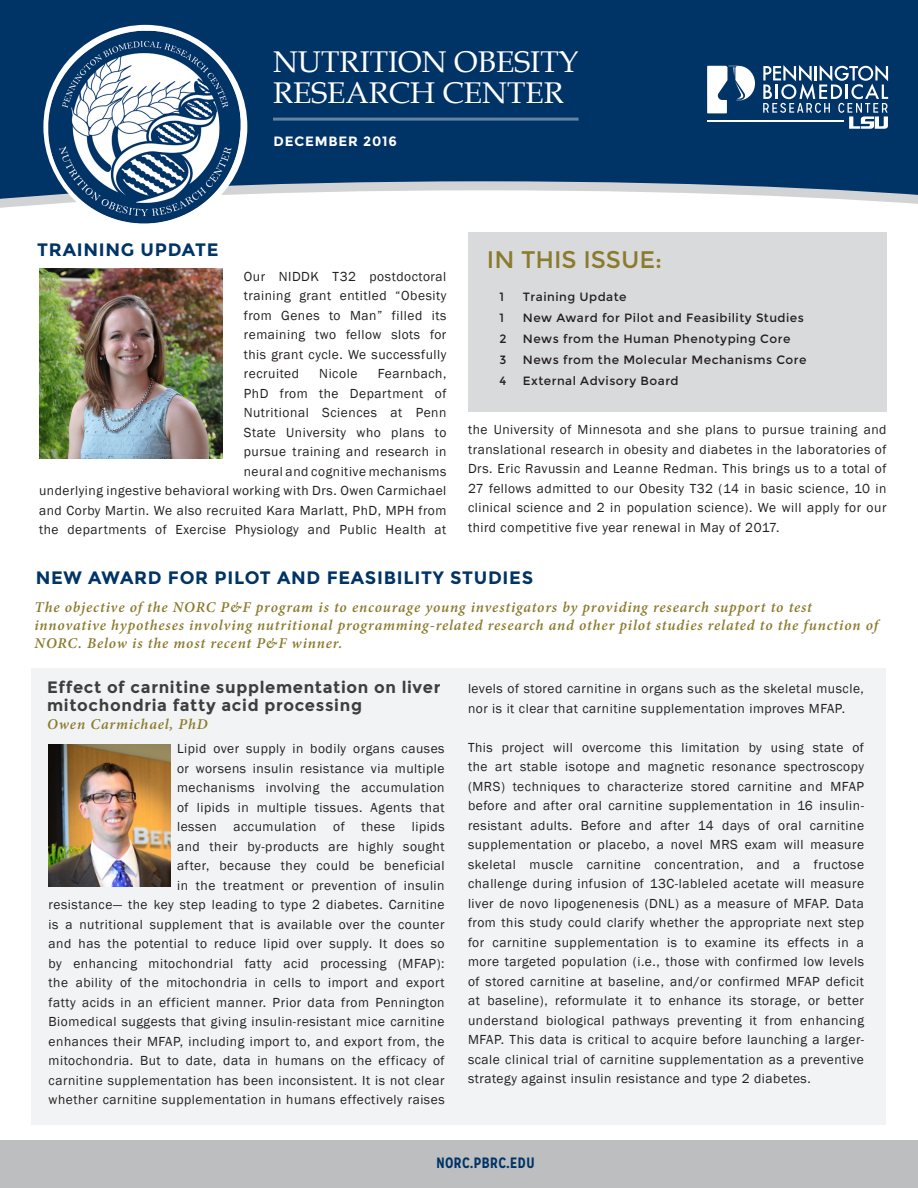
<style>
.page{position:relative;width:918px;height:1188px;background:#fff}
.page>*{position:absolute;margin:0;border:0;box-sizing:border-box;transform-origin:0 0}
.t1{font:30px/31.5px "Book Antiqua";color:#fff}
.Paragraph_Style_1{font:24px "Montserrat";color:#8b7b2d}
.Paragraph_Style_1-2{font:700 18px "Montserrat";letter-spacing:.04em;color:#036}
.t2{font:700 16.5px/18px "Montserrat";letter-spacing:.04em;color:#3e3e3f}
.t3{font:italic 600 15px/18px "Minion Pro";letter-spacing:.055em;color:#8b7b2d}
.t4{font:700 15px "Mission Gothic";color:#036}
.Paragraph_Style_1-3{font:13.5px/19.5px "Franklin Gothic";letter-spacing:.04em;color:#231f20;text-align:justify}
.t5{font:700 13.5px "Montserrat";letter-spacing:.06em;color:#fff}
.Paragraph_Style_1-4{font:12px "Montserrat";letter-spacing:.04em;color:#231f20}
</style>
<div class="page">
<svg style="left:0;top:0;width:918px;height:207px;background:#1a4775"></svg>
<hr style="left:273px;top:118px;width:306px;height:3px;background:#fff">
<img style="left:45px;top:27px;width:198px;height:197px">
<hr style="left:707px;top:120px;width:137px;height:1px;background:#fff">
<svg style="left:763px;top:65px;width:125px;height:64px"></svg>
<svg style="left:707px;top:66px;width:48px;height:47px"></svg>
<div style="left:0;top:1140px;width:918px;height:48px;background:#bcbec0"></div>
<div style="left:32px;top:668px;width:854px;height:457px;background:#f2f3f4"></div>
<img style="left:40px;top:269px;width:183px;height:189px">
<div style="left:468px;top:232px;width:418px;height:180px;background:#d9dadc"></div>
<img style="left:48px;top:745px;width:123px;height:141px">
<h1 class="t1" style="left:273px;top:45px;width:307px">NUTRITION OBESITY<br>RESEARCH CENTER</h1>
<p class="t5" style="left:274px;top:133px;width:125px">DECEMBER 2016</p>
<p class="Paragraph_Style_1-2" style="left:37px;top:239px;width:183px">TRAINING UPDATE</p>
<p class="Paragraph_Style_1" style="left:487px;top:246px;width:177px">IN THIS ISSUE:</p>
<p class="Paragraph_Style_1-4" style="left:500px;top:290px;width:6px">1</p>
<p class="Paragraph_Style_1-4" style="left:500px;top:311px;width:6px">1</p>
<p class="Paragraph_Style_1-4" style="left:500px;top:332px;width:9px">2</p>
<p class="Paragraph_Style_1-4" style="left:500px;top:353px;width:8px">3</p>
<p class="Paragraph_Style_1-4" style="left:500px;top:374px;width:8px">4</p>
<p class="Paragraph_Style_1-3" style="left:468px;top:420px;width:420px">the University of Minnesota and she plans to pursue training and translational research in obesity and diabetes in the laboratories of Drs. Eric Ravussin and Leanne Redman. This brings us to a total of 27 fellows admitted to our Obesity T32 (14 in basic science, 10 in clinical science and 2 in population science). We will apply for our third competitive five year renewal in May of 2017.</p>
<p class="Paragraph_Style_1-3" style="left:244px;top:267px;width:204px">Our NIDDK T32 postdoctoral training grant entitled “Obesity from Genes to Man” filled its remaining two fellow slots for this grant cycle. We successfully recruited</p>
<p class="Paragraph_Style_1-4" style="left:523px;top:289px;width:105px">Training Update</p>
<p class="Paragraph_Style_1-4" style="left:523px;top:310px;width:283px">New Award for Pilot and Feasibility Studies</p>
<p class="Paragraph_Style_1-4" style="left:523px;top:331px;width:269px">News from the Human Phenotyping Core</p>
<p class="Paragraph_Style_1-4" style="left:523px;top:352px;width:285px">News from the Molecular Mechanisms Core</p>
<p class="Paragraph_Style_1-4" style="left:523px;top:373px;width:157px">External Advisory Board</p>
<p class="Paragraph_Style_1-3" style="left:39px;top:364px;width:409px;text-align:right">Fearnbach,<br>PhD from the Department of<br>Nutritional Sciences at Penn<br>State University who plans to<br>pursue training and research in<br>neural and cognitive mechanisms<br>underlying ingestive behavioral working with Drs. Owen Carmichael and Corby Martin. We also recruited Kara Marlatt, PhD, MPH from the departments of Exercise Physiology and Public Health at</p>
<p class="Paragraph_Style_1-2" style="left:36px;top:567px;width:499px">NEW AWARD FOR PILOT AND FEASIBILITY STUDIES</p>
<p class="t3" style="left:35px;top:598px;width:845px">The objective of the NORC P&amp;F program is to encourage young investigators by providing research support to test innovative hypotheses involving nutritional programming-related research and other pilot studies related to the function of<br>NORC. Below is the most recent P&amp;F winner.</p>
<p class="Paragraph_Style_1-3" style="left:319px;top:364px;width:40px">Nicole</p>
<p class="t2" style="left:47px;top:678px;width:395px">Effect of carnitine supplementation on liver mitochondria fatty acid processing</p>
<p class="t3" style="left:47px;top:715px;width:162px">Owen Carmichael, PhD</p>
<p class="Paragraph_Style_1-3" style="left:49px;top:739px;width:398px;text-align:right">Lipid over supply in bodily organs causes<br>or worsens insulin resistance via multiple<br>mechanisms involving the accumulation<br>of lipids in multiple tissues. Agents that<br>lessen accumulation of these lipids<br>and their by-products are highly sought<br>after, because they could be beneficial<br>in the treatment or prevention of insulin<br>resistance— the key step leading to type 2 diabetes. Carnitine is a nutritional supplement that is available over the counter and has the potential to reduce lipid over supply. It does so by enhancing mitochondrial fatty acid processing (MFAP): the ability of the mitochondria in cells to import and export fatty acids in an efficient manner. Prior data from Pennington Biomedical suggests that giving insulin-resistant mice carnitine enhances their MFAP, including import to, and export from, the mitochondria. But to date, data in humans on the efficacy of carnitine supplementation has been inconsistent. It is not clear whether carnitine supplementation in humans effectively raises</p>
<p class="Paragraph_Style_1-3" style="left:468px;top:679px;width:398px">levels of stored carnitine in organs such as the skeletal muscle, nor is it clear that carnitine supplementation improves MFAP.</p>
<p class="Paragraph_Style_1-3" style="left:468px;top:738px;width:398px">This project will overcome this limitation by using state of the art stable isotope and magnetic resonance spectroscopy (MRS) techniques to characterize stored carnitine and MFAP before and after oral carnitine supplementation in 16 insulin&shy;resistant adults. Before and after 14 days of oral carnitine supplementation or placebo, a novel MRS exam will measure skeletal muscle carnitine concentration, and a fructose challenge during infusion of 13C-lableled acetate will measure liver de novo lipogenenesis (DNL) as a measure of MFAP. Data from this study could clarify whether the appropriate next step for carnitine supplementation is to examine its effects in a more targeted population (i.e., those with confirmed low levels of stored carnitine at baseline, and/or confirmed MFAP deficit at baseline), reformulate it to enhance its storage, or better understand biological pathways preventing it from enhancing MFAP. This data is critical to acquire before launching a larger&shy;scale clinical trial of carnitine supplementation as a preventive strategy against insulin resistance and type 2 diabetes.</p>
<p class="t4" style="left:436px;top:1154px;width:100px">NORC.PBRC.EDU</p>
</div>
